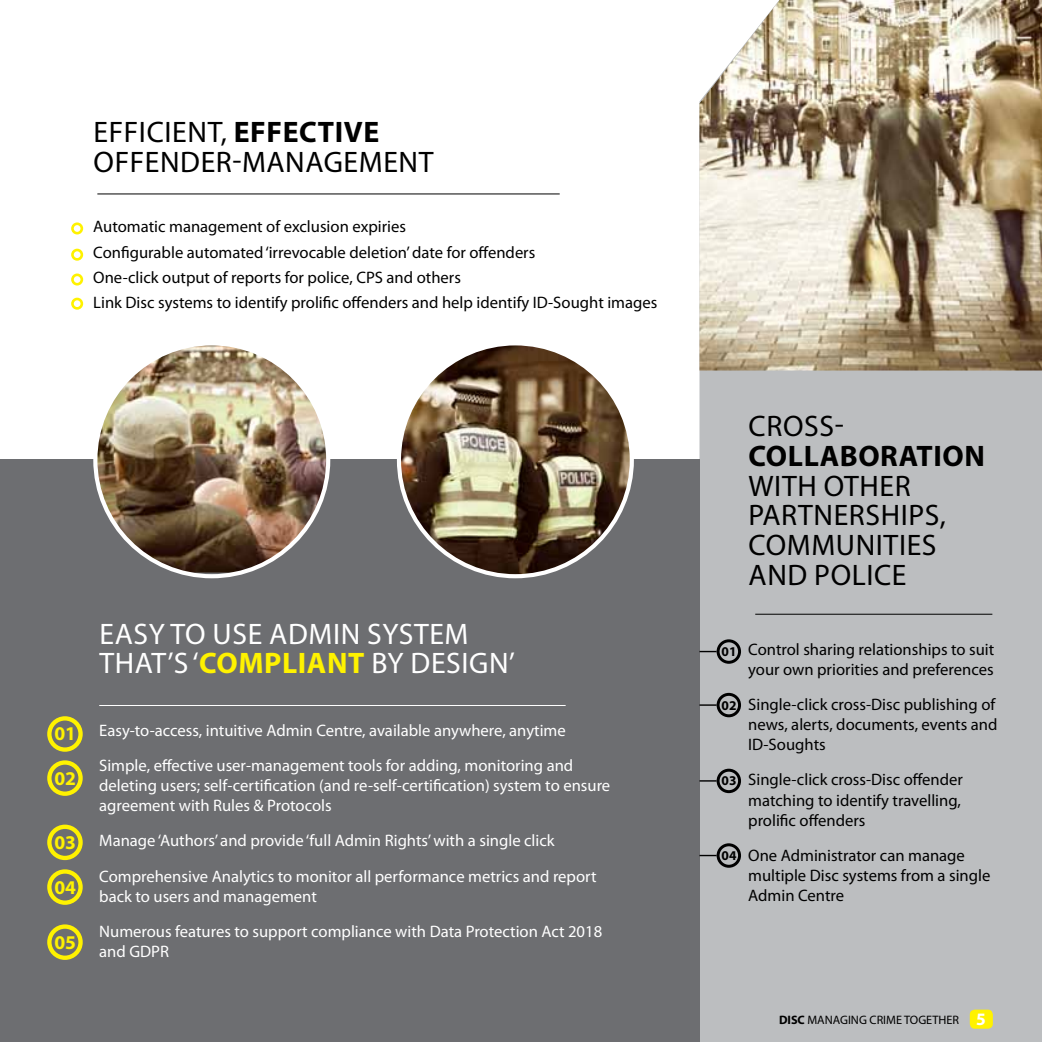
<style>
.page{position:relative;width:1042px;height:1042px;background:#fff}
.page>*{position:absolute;margin:0;border:0;box-sizing:border-box;transform-origin:0 0}
.t1{font:29.75px/29.8px "Myriad Pro";color:#000}
.t2{font:29.75px "Myriad Pro";letter-spacing:.02em;color:#fff}
.t3{font:700 29.75px "Myriad Pro";letter-spacing:.02em;color:#000}
.t4{font:700 19.6px "Myriad Pro";color:#fff200}
.t5{font:16.62px/20.1px "Myriad Pro";color:#000}
.t6{font:16.62px/35px "Myriad Pro";color:#fff}
.t7{font:700 13.47px "Myriad Pro";color:#000}
.t8{font:12.25px "Myriad Pro";color:#000}
.s1{font-weight:400}
.s2{font-weight:700;color:#fff200}
.s3{font-weight:700}
.s4{font-weight:700;font-size:17.5px;color:#fff}
</style>
<div class="page">
<div style="left:699px;top:370px;width:343px;height:672px;background:#bcbec0"></div>
<img style="left:699px;top:0;width:343px;height:370px">
<div style="left:0;top:460px;width:699px;height:582px;background:#6d6e71"></div>
<hr style="left:97px;top:193px;width:463px;height:1px;background:#000">
<hr style="left:755px;top:614px;width:237px;height:1px;background:#000">
<hr style="left:99px;top:705px;width:467px;height:1px;background:#fff">
<div style="left:71px;top:222px;width:12px;height:12px;border:3px solid #fff200;border-radius:50%"></div>
<div style="left:71px;top:249px;width:12px;height:12px;border:3px solid #fff200;border-radius:50%"></div>
<div style="left:71px;top:298px;width:12px;height:12px;border:3px solid #fff200;border-radius:50%"></div>
<div style="left:71px;top:273px;width:12px;height:12px;border:3px solid #fff200;border-radius:50%"></div>
<img style="left:96px;top:346px;width:232px;height:226px">
<img style="left:399px;top:343px;width:233px;height:233px;border-radius:116px">
<div style="left:47px;top:716px;width:36px;height:36px;border:4px solid #fff200;border-radius:50%"></div>
<div style="left:47px;top:760px;width:36px;height:36px;border:4px solid #fff200;border-radius:50%"></div>
<div style="left:47px;top:824px;width:36px;height:36px;border:4px solid #fff200;border-radius:50%"></div>
<div style="left:47px;top:869px;width:36px;height:36px;border:4px solid #fff200;border-radius:50%"></div>
<div style="left:47px;top:924px;width:36px;height:36px;border:4px solid #fff200;border-radius:50%"></div>
<div style="left:970px;top:1009px;width:23px;height:19px;background:#fff200;border-radius:5px"></div>
<div style="left:716px;top:639px;width:25px;height:25px;border:3px solid #000;border-radius:50%"></div>
<svg style="left:699px;top:651px;width:17px;height:1px"></svg>
<div style="left:716px;top:693px;width:25px;height:24px;border:3px solid #000;border-radius:50%"></div>
<svg style="left:699px;top:704px;width:17px;height:2px"></svg>
<div style="left:716px;top:769px;width:25px;height:24px;border:3px solid #000;border-radius:50%"></div>
<svg style="left:699px;top:780px;width:17px;height:1px"></svg>
<div style="left:716px;top:843px;width:25px;height:25px;border:3px solid #000;border-radius:50%"></div>
<svg style="left:699px;top:855px;width:17px;height:1px"></svg>
<h1 class="t1" style="left:94px;top:116px;width:31px">Efficient</h1>
<h1 class="t3" style="left:221px;top:112px;width:160px"><span class="s1">,</span> EFFECTIVE</h1>
<h1 class="t1" style="left:94px;top:146px;width:19px">offender</h1>
<h1 class="t1" style="left:232px;top:146px;width:30px">-management</h1>
<p class="t5" style="left:93px;top:214px;width:565px;line-height:25px">Automatic management of exclusion expiries<br>Configurable automated ‘irrevocable deletion’ date for offenders<br>One-click output of reports for police, CPS and others<br>Link Disc systems to identify prolific offenders and help identify ID-Sought images</p>
<p class="t4" style="left:54px;top:721px;width:23px">01</p>
<p class="t4" style="left:54px;top:765px;width:23px">02</p>
<p class="t4" style="left:54px;top:829px;width:23px">03</p>
<p class="t4" style="left:54px;top:874px;width:23px">04</p>
<p class="t4" style="left:54px;top:929px;width:23px">05</p>
<h1 class="t2" style="left:100px;top:615px;width:130px">Easy to use</h1>
<h1 class="t2" style="left:269px;top:615px;width:37px">Admin</h1>
<h1 class="t2" style="left:367px;top:615px;width:50px">system</h1>
<h1 class="t2" style="left:100px;top:645px;width:18px">that</h1>
<h1 class="t2" style="left:167px;top:645px;width:260px">’s ‘<span class="s2">COMPLIANT</span> by design</h1>
<h1 class="t2" style="left:509px;top:645px;width:8px">’</h1>
<p class="t6" style="left:99px;top:713px;width:475px">Easy-to-access, intuitive Admin Centre, available anywhere, anytime<br>Simple, effective user-management tools for adding, monitoring and</p>
<p class="t6" style="left:99px;top:775px;width:512px;line-height:20.1px">deleting users; self-certification (and re-self-certification) system to ensure agreement with Rules &amp; Protocols</p>
<p class="t6" style="left:99px;top:823px;width:499px">Manage ‘Authors’ and provide ‘full Admin Rights’ with a single click<br>Comprehensive Analytics to monitor all performance metrics and report</p>
<p class="t6" style="left:99px;top:878px;width:504px">back to users and management<br>Numerous features to support compliance with Data Protection Act 2018</p>
<p class="t6" style="left:99px;top:933px;width:71px">and GDPR</p>
<h1 class="t1" style="left:748px;top:411px;width:35px">Cross</h1>
<h1 class="t1" style="left:835px;top:411px;width:11px">-</h1>
<h1 class="t3" style="left:748px;top:436px;width:238px">COLLABORATION</h1>
<h1 class="t1" style="left:748px;top:470px;width:18px">with</h1>
<h1 class="t1" style="left:824px;top:470px;width:19px">other</h1>
<h1 class="t1" style="left:748px;top:500px;width:17px">partnerships</h1>
<h1 class="t1" style="left:940px;top:500px;width:8px">,</h1>
<h1 class="t1" style="left:748px;top:530px;width:20px">communities and</h1>
<h1 class="t1" style="left:814px;top:560px;width:16px">police</h1>
<p class="t7" style="left:721px;top:642px;width:16px">01</p>
<p class="t7" style="left:721px;top:696px;width:16px">02</p>
<p class="t7" style="left:721px;top:772px;width:16px">03</p>
<p class="t7" style="left:721px;top:846px;width:16px">04</p>
<p class="t5" style="left:748px;top:639px;width:248px">Control sharing relationships to suit your own priorities and preferences</p>
<p class="t5" style="left:748px;top:694px;width:251px">Single-click cross-Disc publishing of news, alerts, documents, events and<br>ID-Soughts</p>
<p class="t5" style="left:748px;top:769px;width:216px">Single-click cross-Disc offender matching to identify travelling, prolific offenders</p>
<p class="t5" style="left:748px;top:845px;width:244px">One Administrator can manage multiple Disc systems from a single<br>Admin Centre</p>
<p class="t8" style="left:779px;top:1012px;width:208px"><span class="s3">DISC</span> MANAGING CRIME TOGETHER <span class="s4">5</span></p>
</div>
